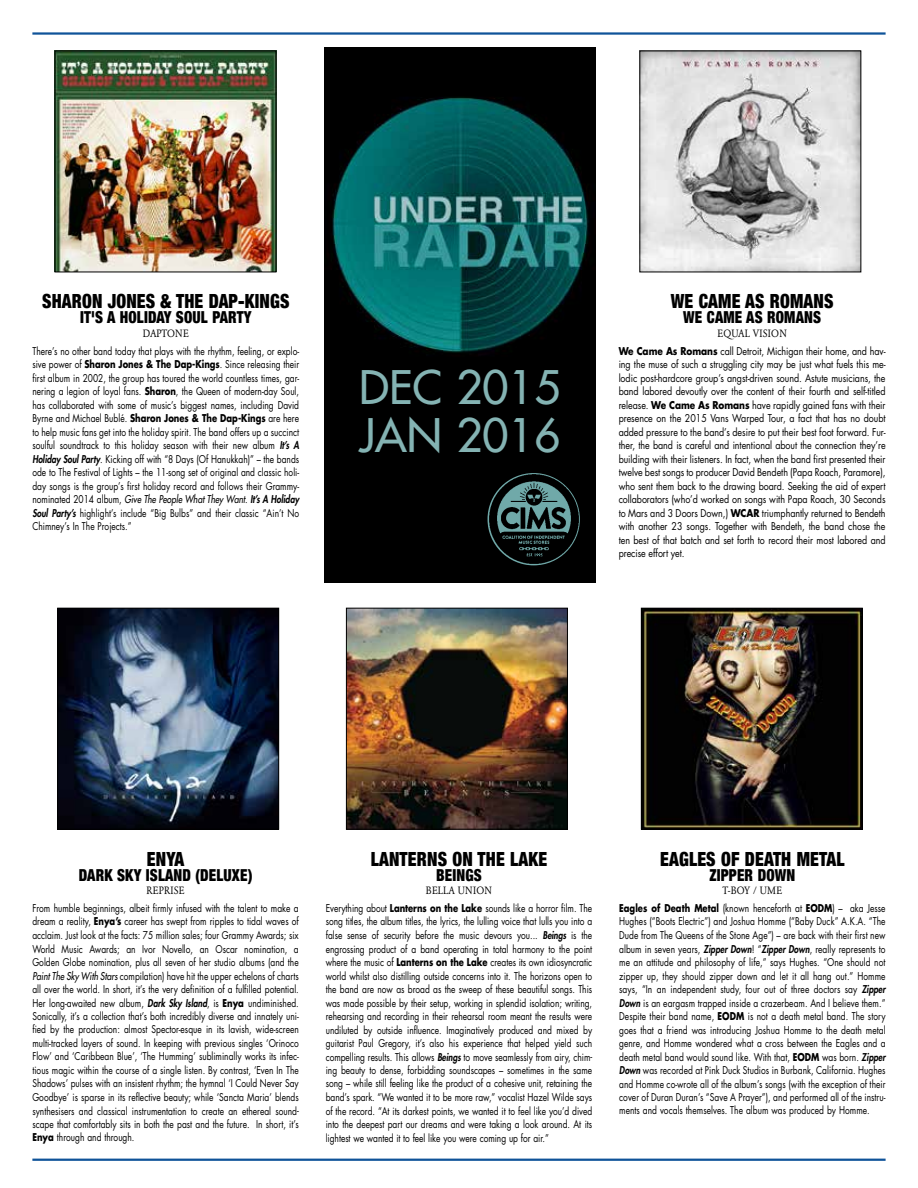
<style>
.page{position:relative;width:918px;height:1188px;background:#fff}
.page>*{position:absolute;margin:0;border:0;box-sizing:border-box;transform-origin:0 0}
.t1{font:45px/48px "Futura";color:#84b3b3}
.t2{font:900 condensed 19.5px "Helvetica Neue";letter-spacing:.01em;color:#000;scale:.9 1}
.t3{font:900 condensed 16.5px "Helvetica Neue";letter-spacing:.01em;color:#000;scale:.9 1}
.t4{font:10.5px/13.5px "Futura";color:#000;text-align:justify;scale:.8 1}
.t5{font:10.5px/13.5px "Futura";color:#000;text-align:justify;scale:.85 1}
.t6{font:10.5px "Garamond BE";letter-spacing:.02em;color:#000;scale:.9 1}
.t7{font:10.5px "Garamond BE";color:#000;scale:.9 1}
.s1{font-weight:700}
.s2{font-weight:800;font-style:italic}
.s3{font-style:italic}
</style>
<div class="page">
<hr style="left:32px;top:1159px;width:854px;height:2px;background:#0f5399">
<hr style="left:32px;top:32px;width:854px;height:3px;background:#0f5399">
<div style="left:324px;top:47px;width:271px;height:536px;background:#000"></div>
<img style="left:327px;top:97px;width:262px;height:256px">
<img style="left:488px;top:474px;width:91px;height:91px">
<img style="left:643px;top:610px;width:218px;height:218px">
<div style="left:641px;top:608px;width:222px;height:222px;border:1px solid #000"></div>
<img style="left:348px;top:610px;width:218px;height:217px">
<div style="left:346px;top:608px;width:222px;height:221px;border:1px solid #000"></div>
<img style="left:59px;top:610px;width:218px;height:217px">
<div style="left:57px;top:608px;width:222px;height:221px;border:1px solid #000"></div>
<img style="left:642px;top:53px;width:217px;height:217px">
<img style="left:57px;top:53px;width:217px;height:217px">
<div style="left:55px;top:51px;width:221px;height:221px;border:1px solid #000"></div>
<h2 class="t2" style="left:42px;top:285px;width:276px">SHARON JONES &amp; THE DAP-KINGS</h2>
<h3 class="t3" style="left:80px;top:304px;width:192px">IT'S A HOLIDAY SOUL PARTY</h3>
<p class="t7" style="left:143px;top:327px;width:53px">DAPTONE</p>
<p class="t4" style="left:32px;top:344px;width:335px">There’s no other band today that plays with the rhythm, feeling, or explo&shy;sive power of <span class="s1">Sharon Jones &amp; The Dap-Kings</span>. Since releasing their first album in 2002, the group has toured the world countless times, gar&shy;nering a legion of loyal fans. <span class="s1">Sharon</span>, the Queen of modern-day Soul, has collaborated with some of music’s biggest names, including David Byrne and Michael Bublé. <span class="s1">Sharon Jones &amp; The Dap-Kings</span> are here to help music fans get into the holiday spirit. The band offers up a succinct soulful soundtrack to this holiday season with their new album <span class="s2">It’s A Holiday Soul Party</span>. Kicking off with “8 Days (Of Hanukkah)” – the bands ode to The Festival of Lights – the 11-song set of original and classic holi&shy;day songs is the group’s first holiday record and follows their Grammy&shy;nominated 2014 album, <span class="s3">Give The People What They Want</span>. <span class="s2">It’s A Holiday Soul Party’s</span> highlight’s include “Big Bulbs” and their classic “Ain’t No Chimney’s In The Projects.”</p>
<h1 class="t1" style="left:359px;top:363px;width:203px">DEC 2015<br>JAN 2016</h1>
<h2 class="t2" style="left:671px;top:285px;width:182px">WE CAME AS ROMANS</h2>
<h3 class="t3" style="left:683px;top:304px;width:155px">WE CAME AS ROMANS</h3>
<p class="t6" style="left:717px;top:327px;width:79px">EQUAL VISION</p>
<p class="t5" style="left:619px;top:344px;width:316px"><span class="s1">We Came As Romans</span> call Detroit, Michigan their home, and hav&shy;ing the muse of such a struggling city may be just what fuels this me&shy;lodic post-hardcore group’s angst-driven sound. Astute musicians, the band labored devoutly over the content of their fourth and self-titled release. <span class="s1">We Came As Romans</span> have rapidly gained fans with their presence on the 2015 Vans Warped Tour, a fact that has no doubt added pressure to the band’s desire to put their best foot forward. Fur&shy;ther, the band is careful and intentional about the connection they’re building with their listeners. In fact, when the band first presented their twelve best songs to producer David Bendeth (Papa Roach, Paramore), who sent them back to the drawing board. Seeking the aid of expert collaborators (who’d worked on songs with Papa Roach, 30 Seconds to Mars and 3 Doors Down,) <span class="s1">WCAR</span> triumphantly returned to Bendeth with another 23 songs. Together with Bendeth, the band chose the ten best of that batch and set forth to record their most labored and precise effort yet.</p>
<h2 class="t2" style="left:147px;top:843px;width:43px">ENYA</h2>
<h3 class="t3" style="left:79px;top:861px;width:194px">DARK SKY ISLAND (DELUXE)</h3>
<p class="t6" style="left:147px;top:884px;width:44px">REPRISE</p>
<p class="t4" style="left:32px;top:901px;width:335px">From humble beginnings, albeit firmly infused with the talent to make a dream a reality, <span class="s1">Enya’s</span> career has swept from ripples to tidal waves of acclaim. Just look at the facts: 75 million sales; four Grammy Awards; six World Music Awards; an Ivor Novello, an Oscar nomination, a Golden Globe nomination, plus all seven of her studio albums (and the <span class="s3">Paint The Sky With Stars</span> compilation) have hit the upper echelons of charts all over the world. In short, it’s the very definition of a fulfilled potential.<br>Her long-awaited new album, <span class="s2">Dark Sky Island</span>, is <span class="s1">Enya</span> undiminished.<br>Sonically, it’s a collection that’s both incredibly diverse and innately uni&shy;fied by the production: almost Spector-esque in its lavish, wide-screen multi-tracked layers of sound. In keeping with previous singles ‘Orinoco Flow’ and ‘Caribbean Blue’, ‘The Humming’ subliminally works its infec&shy;tious magic within the course of a single listen. By contrast, ‘Even In The Shadows’ pulses with an insistent rhythm; the hymnal ‘I Could Never Say Goodbye’ is sparse in its reflective beauty; while ‘Sancta Maria’ blends synthesisers and classical instrumentation to create an ethereal sound&shy;scape that comfortably sits in both the past and the future. In short, it’s <span class="s1">Enya</span> through and through.</p>
<h2 class="t2" style="left:371px;top:843px;width:197px">LANTERNS ON THE LAKE</h2>
<h3 class="t3" style="left:436px;top:861px;width:52px">BEINGS</h3>
<p class="t6" style="left:426px;top:884px;width:75px">BELLA UNION</p>
<p class="t4" style="left:326px;top:901px;width:335px">Everything about <span class="s1">Lanterns on the Lake</span> sounds like a horror film. The song titles, the album titles, the lyrics, the lulling voice that lulls you into a false sense of security before the music devours you... <span class="s2">Beings</span> is the engrossing product of a band operating in total harmony to the point where the music of <span class="s1">Lanterns on the Lake</span> creates its own idiosyncratic world whilst also distilling outside concerns into it. The horizons open to the band are now as broad as the sweep of these beautiful songs. This was made possible by their setup, working in splendid isolation; writing, rehearsing and recording in their rehearsal room meant the results were undiluted by outside influence. Imaginatively produced and mixed by guitarist Paul Gregory, it’s also his experience that helped yield such compelling results. This allows <span class="s2">Beings</span> to move seamlessly from airy, chim&shy;ing beauty to dense, forbidding soundscapes – sometimes in the same song – while still feeling like the product of a cohesive unit, retaining the band’s spark. “We wanted it to be more raw,” vocalist Hazel Wilde says of the record. “At its darkest points, we wanted it to feel like you’d dived into the deepest part our dreams and were taking a look around. At its lightest we wanted it to feel like you were coming up for air.”</p>
<h2 class="t2" style="left:660px;top:843px;width:206px">EAGLES OF DEATH METAL</h2>
<h3 class="t3" style="left:710px;top:861px;width:97px">ZIPPER DOWN</h3>
<p class="t6" style="left:723px;top:884px;width:68px">T-BOY / UME</p>
<p class="t4" style="left:619px;top:901px;width:335px"><span class="s1">Eagles of Death Metal</span> (known henceforth at <span class="s1">EODM</span>) – aka Jesse Hughes (“Boots Electric”) and Joshua Homme (“Baby Duck” A.K.A. “The Dude from The Queens of the Stone Age”) – are back with their first new album in seven years, <span class="s2">Zipper Down</span>! “<span class="s2">Zipper Down</span>, really represents to me an attitude and philosophy of life,” says Hughes. “One should not zipper up, they should zipper down and let it all hang out.” Homme says, “In an independent study, four out of three doctors say <span class="s2">Zipper Down</span> is an eargasm trapped inside a crazerbeam. And I believe them.” Despite their band name, <span class="s1">EODM</span> is not a death metal band. The story goes that a friend was introducing Joshua Homme to the death metal genre, and Homme wondered what a cross between the Eagles and a death metal band would sound like. With that, <span class="s1">EODM</span> was born. <span class="s2">Zipper Down</span> was recorded at Pink Duck Studios in Burbank, California. Hughes and Homme co-wrote all of the album’s songs (with the exception of their cover of Duran Duran’s “Save A Prayer”), and performed all of the instru&shy;ments and vocals themselves. The album was produced by Homme.</p>
</div>
